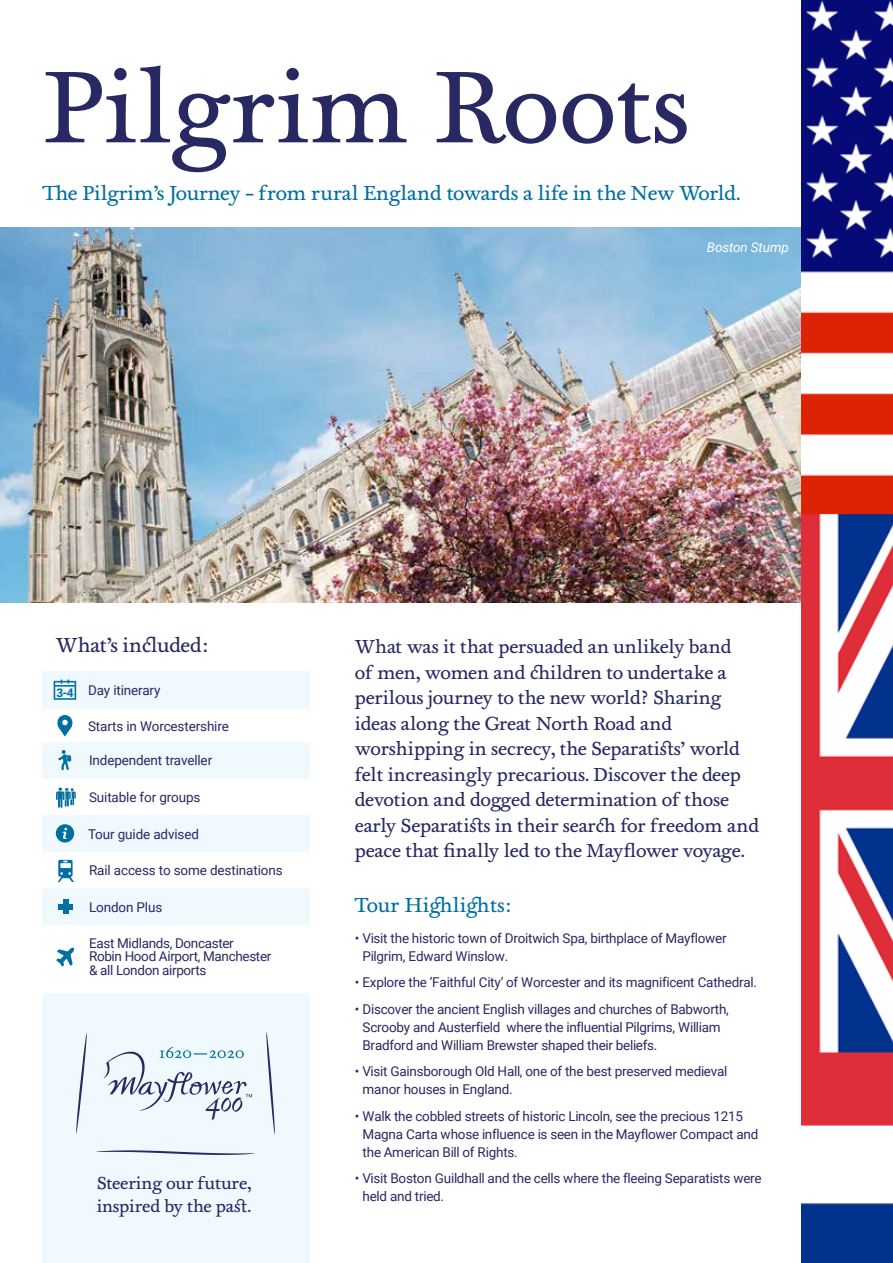
<style>
.page{position:relative;width:893px;height:1263px;background:#fff}
.page>*{position:absolute;margin:0;border:0;box-sizing:border-box;transform-origin:0 0}
.t1{font:105.3px "Foundry Wilson";color:#282963}
.t2{font:21px "Foundry Wilson";letter-spacing:-.01em;color:#006fa1}
.t3{font:21px "Foundry Wilson";letter-spacing:-.01em;color:#282963}
.t4{font:19.5px/25.5px "Foundry Wilson";letter-spacing:-.01em;color:#282963}
.t5{font:17.85px/23px "Foundry Wilson";letter-spacing:-.01em;color:#282963}
.t6{font:13.5px/18px "Roboto";letter-spacing:-.02em;color:#282963}
.t7{font:13.5px/13.5px "Roboto";letter-spacing:-.01em;color:#282963}
.t8{font:italic 13.5px "Roboto";letter-spacing:-.01em;color:#fff}
.t9{font:700 12px "Roboto";color:#006fa1}
.s1{font-style:inherit}
</style>
<div class="page">
<img style="left:0;top:227px;width:801px;height:375px">
<div style="left:43px;top:994px;width:267px;height:269px;background:#eff9fe"></div>
<div style="left:43px;top:742px;width:267px;height:37px;background:#eff9fe"></div>
<div style="left:43px;top:671px;width:267px;height:37px;background:#eff9fe"></div>
<div style="left:43px;top:889px;width:267px;height:36px;background:#eff9fe"></div>
<div style="left:43px;top:815px;width:267px;height:37px;background:#eff9fe"></div>
<img style="left:801px;top:0;width:92px;height:1263px">
<svg style="left:96px;top:1150px;width:159px;height:5px"></svg>
<svg style="left:266px;top:1032px;width:9px;height:103px"></svg>
<svg style="left:76px;top:1032px;width:11px;height:102px"></svg>
<svg style="left:103px;top:1046px;width:149px;height:74px"></svg>
<svg style="left:54px;top:679px;width:22px;height:21px"></svg>
<svg style="left:57px;top:715px;width:16px;height:22px"></svg>
<svg style="left:56px;top:947px;width:18px;height:19px"></svg>
<svg style="left:58px;top:860px;width:16px;height:22px"></svg>
<svg style="left:56px;top:824px;width:18px;height:18px"></svg>
<svg style="left:56px;top:787px;width:20px;height:21px"></svg>
<svg style="left:58px;top:750px;width:13px;height:21px"></svg>
<div style="left:63px;top:899px;width:6px;height:15px;background:#006fa1"></div>
<div style="left:59px;top:904px;width:14px;height:6px;background:#006fa1"></div>
<h1 class="t1" style="left:43px;top:47px;width:649px">Pilgrim Roots</h1>
<h2 class="t2" style="left:43px;top:181px;width:699px">The Pilgrim’s Journey - from rural England towards a life in the New World.</h2>
<p class="t8" style="left:707px;top:238px;width:83px">Boston Stump</p>
<h2 class="t3" style="left:56px;top:633px;width:155px">What’s included:</h2>
<p class="t9" style="left:56px;top:684px;width:19px">3-4</p>
<p class="t7" style="left:88px;top:683px;width:74px">Day itinerary</p>
<p class="t7" style="left:88px;top:719px;width:142px">Starts in Worcestershire</p>
<p class="t7" style="left:89px;top:753px;width:125px">Independent traveller</p>
<p class="t7" style="left:89px;top:790px;width:113px">Suitable for groups</p>
<p class="t7" style="left:88px;top:827px;width:113px">Tour guide advised</p>
<p class="t7" style="left:89px;top:863px;width:195px">Rail access to some destinations</p>
<p class="t7" style="left:89px;top:900px;width:75px">London Plus</p>
<p class="t7" style="left:89px;top:936px;width:184px">East Midlands, Doncaster<br>Robin Hood Airport, Manchester &amp; all London airports</p>
<h3 class="t5" style="left:97px;top:1172px;width:157px">Steering our future, inspired by the past.</h3>
<p class="t4" style="left:355px;top:634px;width:406px">What was it that persuaded an unlikely band<br>of men, women and children to undertake a perilous journey to the new world? Sharing ideas along the Great North Road and worshipping in secrecy, the Separatists’ world felt increasingly precarious. Discover the deep devotion and dogged determination of those early Separatists in their search for freedom and peace that finally led to the Mayflower voyage.</p>
<h2 class="t2" style="left:355px;top:893px;width:159px">Tour Highlights:</h2>
<p class="t6" style="left:362px;top:928px;width:366px;text-indent:-8px"><span class="s1">•</span> Visit the historic town of Droitwich Spa, birthplace of Mayflower<br>Pilgrim, Edward Winslow.</p>
<p class="t6" style="left:355px;top:973px;width:404px"><span class="s1">•</span> Explore the ’Faithful City’ of Worcester and its magnificent Cathedral.</p>
<p class="t6" style="left:362px;top:999px;width:368px;text-indent:-8px"><span class="s1">•</span> Discover the ancient English villages and churches of Babworth,<br>Scrooby and Austerfield where the influential Pilgrims, William<br>Bradford and William Brewster shaped their beliefs.</p>
<p class="t6" style="left:362px;top:1062px;width:367px;text-indent:-8px"><span class="s1">•</span> Visit Gainsborough Old Hall, one of the best preserved medieval manor houses in England.</p>
<p class="t6" style="left:362px;top:1106px;width:397px;text-indent:-8px"><span class="s1">•</span> Walk the cobbled streets of historic Lincoln, see the precious 1215<br>Magna Carta whose influence is seen in the Mayflower Compact and the American Bill of Rights.</p>
<p class="t6" style="left:362px;top:1169px;width:401px;text-indent:-8px"><span class="s1">•</span> Visit Boston Guildhall and the cells where the fleeing Separatists were held and tried.</p>
</div>
